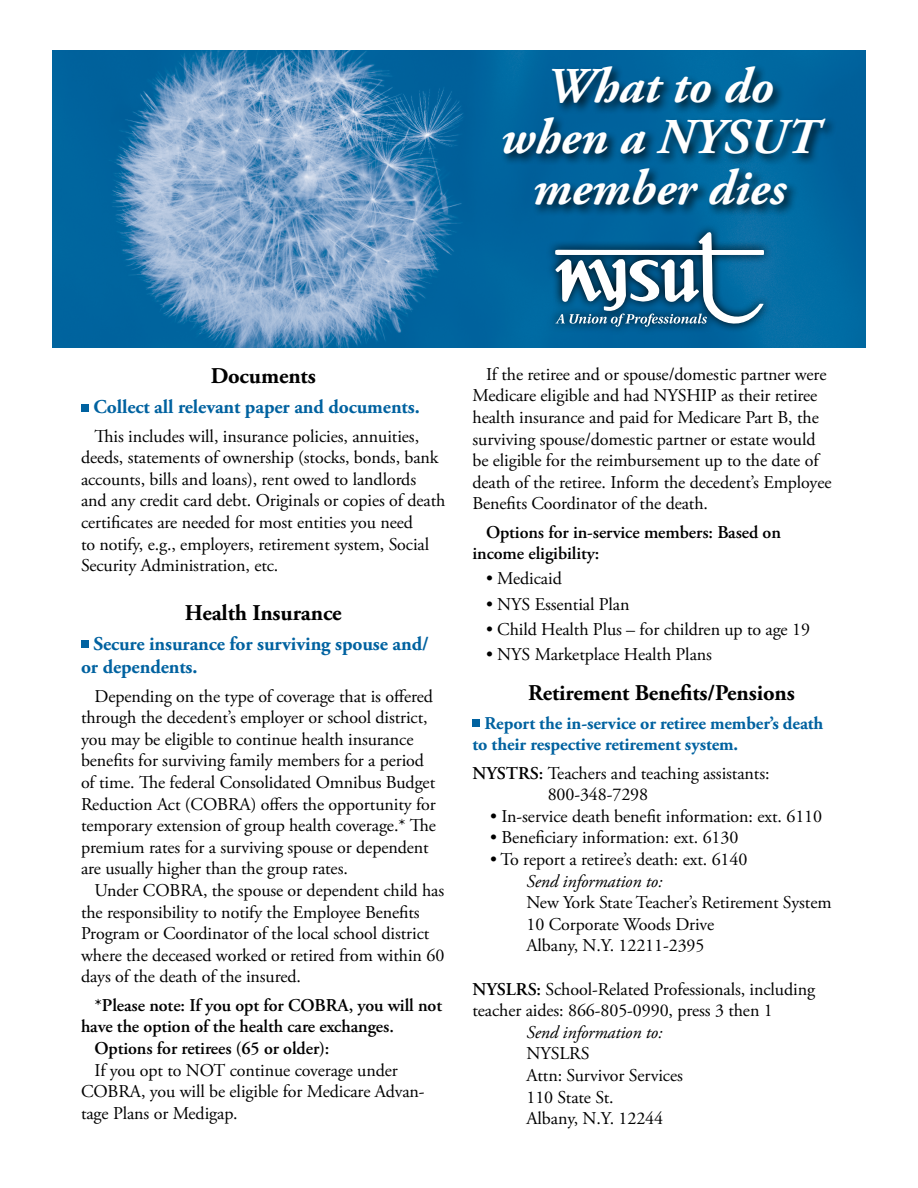
<style>
.page{position:relative;width:918px;height:1188px;background:#fff}
.page>*{position:absolute;margin:0;border:0;box-sizing:border-box;transform-origin:0 0}
.t1{font:italic 700 49.95px/51px "Adobe Garamond Pro";color:#fff;text-align:center}
.t2{font:700 22.5px "Adobe Garamond Pro";letter-spacing:-.005em;color:#000}
.t3{font:700 19.5px/23.4px "Adobe Garamond Pro";letter-spacing:-.005em;color:#0062a0}
.t4{font:18px/21.6px "Adobe Garamond Pro";letter-spacing:-.005em;color:#000}
.t5{font:600 18px/21.6px "Adobe Garamond Pro";letter-spacing:-.005em;color:#000}
.t6{font:700 18px/21.6px "Adobe Garamond Pro";letter-spacing:-.005em;color:#0062a0}
.t7{font:italic 18px "Adobe Garamond Pro";letter-spacing:-.005em;color:#000}
.s1{font-weight:600}
</style>
<div class="page">
<img style="left:53px;top:50px;width:812px;height:298px">
<div style="left:81px;top:404px;width:8px;height:8px;background:#0062a0"></div>
<div style="left:81px;top:641px;width:8px;height:7px;background:#0062a0"></div>
<div style="left:472px;top:719px;width:8px;height:8px;background:#0062a0"></div>
<div style="left:500px;top:64px;width:337px;height:153px;background:#000;opacity:.75"></div>
<svg style="left:546px;top:223px;width:227px;height:112px;fill:#00669f"></svg>
<svg style="left:555px;top:230px;width:209px;height:109px"></svg>
<p class="t1" style="left:501px;top:62px;width:319px">What to do when a NYSUT member dies</p>
<p class="t2" style="left:211px;top:363px;width:107px">Documents</p>
<p class="t3" style="left:93px;top:396px;width:328px">Collect all relevant paper and documents.</p>
<p class="t4" style="left:81px;top:426px;width:366px;text-indent:14px">This includes will, insurance policies, annuities, deeds, statements of ownership (stocks, bonds, bank accounts, bills and loans), rent owed to landlords and any credit card debt. Originals or copies of death certificates are needed for most entities you need<br>to notify, e.g., employers, retirement system, Social Security Administration, etc.</p>
<p class="t2" style="left:185px;top:600px;width:158px">Health Insurance</p>
<p class="t3" style="left:81px;top:632px;width:349px;text-indent:12px">Secure insurance for surviving spouse and/ or dependents.</p>
<p class="t4" style="left:81px;top:686px;width:357px;text-indent:14px">Depending on the type of coverage that is offered through the decedent’s employer or school district, you may be eligible to continue health insurance benefits for surviving family members for a period of time. The federal Consolidated Omnibus Budget Reduction Act (COBRA) offers the opportunity for temporary extension of group health coverage.* The premium rates for a surviving spouse or dependent are usually higher than the group rates.</p>
<p class="t4" style="left:81px;top:880px;width:365px;text-indent:14px">Under COBRA, the spouse or dependent child has the responsibility to notify the Employee Benefits Program or Coordinator of the local school district where the deceased worked or retired from within 60 days of the death of the insured.</p>
<p class="t5" style="left:81px;top:994px;width:363px;text-indent:14px">*Please note: If you opt for COBRA, you will not have the option of the health care exchanges.</p>
<p class="t5" style="left:94px;top:1038px;width:237px">Options for retirees (65 or older):</p>
<p class="t4" style="left:81px;top:1060px;width:345px;text-indent:14px">If you opt to NOT continue coverage under<br>COBRA, you will be eligible for Medicare Advan&shy;tage Plans or Medigap.</p>
<p class="t4" style="left:472px;top:364px;width:361px;text-indent:14px">If the retiree and or spouse/domestic partner were Medicare eligible and had NYSHIP as their retiree health insurance and paid for Medicare Part B, the surviving spouse/domestic partner or estate would be eligible for the reimbursement up to the date of death of the retiree. Inform the decedent’s Employee Benefits Coordinator of the death.</p>
<p class="t5" style="left:472px;top:521px;width:310px;text-indent:14px">Options for in-service members: Based on income eligibility:</p>
<p class="t4" style="left:486px;top:569px;width:77px">• Medicaid</p>
<p class="t4" style="left:486px;top:594px;width:145px">• NYS Essential Plan</p>
<p class="t4" style="left:486px;top:619px;width:326px">• Child Health Plus – for children up to age 19</p>
<p class="t4" style="left:486px;top:644px;width:228px">• NYS Marketplace Health Plans</p>
<p class="t2" style="left:528px;top:680px;width:268px">Retirement Benefits/Pensions</p>
<p class="t6" style="left:472px;top:712px;width:352px;text-indent:12px">Report the in-service or retiree member’s death to their respective retirement system.</p>
<p class="t4" style="left:548px;top:763px;width:223px;text-indent:-75px"><span class="s1">NYSTRS:</span> Teachers and teaching assistants:<br>800-348-7298</p>
<p class="t4" style="left:490px;top:806px;width:334px">• In-service death benefit information: ext. 6110</p>
<p class="t4" style="left:490px;top:827px;width:250px">• Beneficiary information: ext. 6130</p>
<p class="t4" style="left:490px;top:849px;width:259px">• To report a retiree’s death: ext. 6140</p>
<p class="t7" style="left:526px;top:870px;width:138px">Send information to:</p>
<p class="t4" style="left:526px;top:892px;width:307px">New York State Teacher’s Retirement System</p>
<p class="t4" style="left:526px;top:914px;width:189px">10 Corporate Woods Drive</p>
<p class="t4" style="left:526px;top:935px;width:180px">Albany, N.Y. 12211-2395</p>
<p class="t4" style="left:472px;top:979px;width:344px"><span class="s1">NYSLRS:</span> School-Related Professionals, including teacher aides: 866-805-0990, press 3 then 1</p>
<p class="t7" style="left:526px;top:1021px;width:138px">Send information to:</p>
<p class="t4" style="left:526px;top:1043px;width:65px">NYSLRS</p>
<p class="t4" style="left:526px;top:1065px;width:158px">Attn: Survivor Services</p>
<p class="t4" style="left:526px;top:1087px;width:89px">110 State St.</p>
<p class="t4" style="left:526px;top:1108px;width:138px">Albany, N.Y. 12244</p>
</div>
